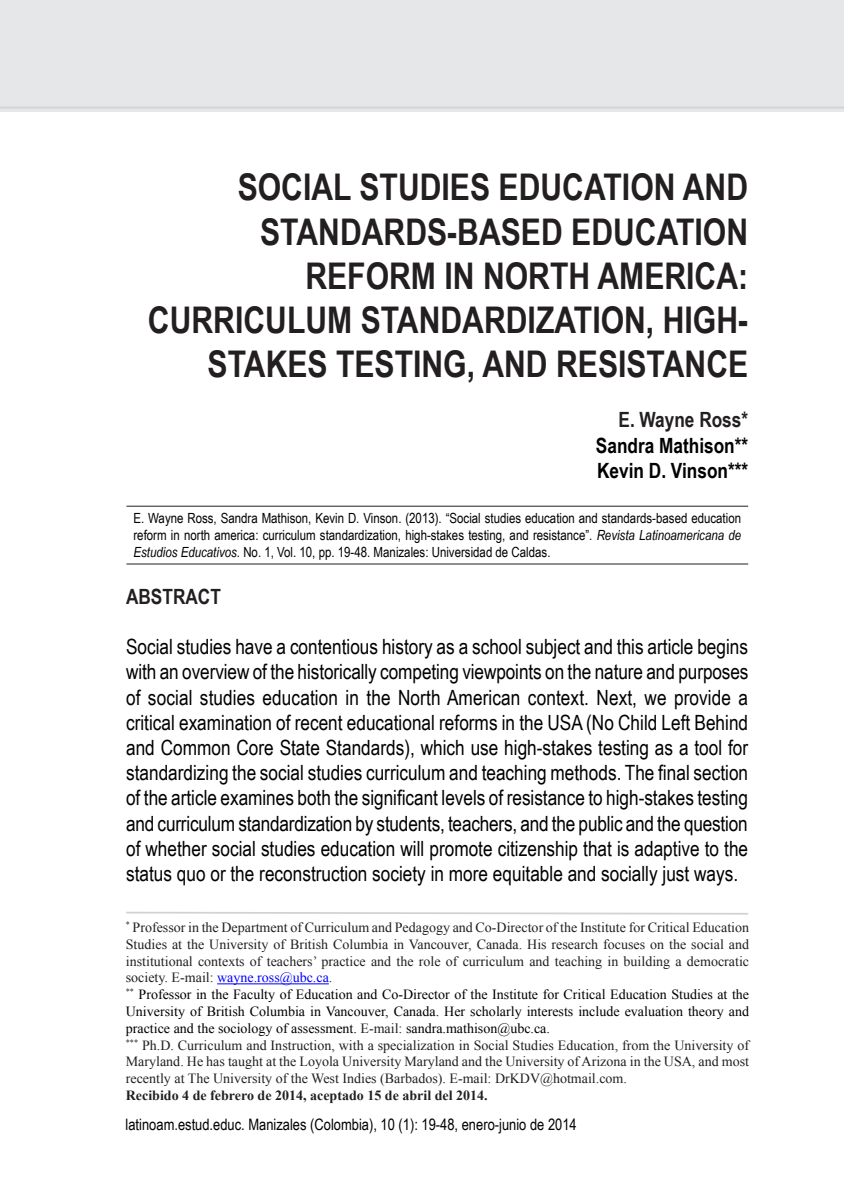
<style>
.page{position:relative;width:844px;height:1191px;background:#fff}
.page>*{position:absolute;margin:0;border:0;box-sizing:border-box;transform-origin:0 0}
.t1{font:700 36.75px/44.1px "Arial Narrow";color:#231f20;text-align:right}
.t2{font:21px/25.2px "Arial Narrow";color:#000;text-align:justify}
.t3{font:700 21px/25.2px "Arial Narrow";color:#000}
.t4{font:700 21px "Arial Narrow";color:#231f20}
.t5{font:15.75px "Arial Narrow";color:#000}
.t6{font:14px/16.8px "Times New Roman";color:#231f20}
.t7{font:14px/16.8px "Arial Narrow";color:#000;text-align:justify}
.t8{font:700 14px "Times New Roman";color:#231f20}
.s1{font-style:italic}
.s2{color:#00f}
.s3{color:#000}
</style>
<div class="page">
<div style="left:0;top:0;width:843px;height:112px;background:#e6e7e9"></div>
<hr style="left:0;top:107px;width:843px;height:1px;background:#d1d2d4">
<hr style="left:126px;top:506px;width:622px;height:1px;background:#231f20">
<hr style="left:126px;top:563px;width:622px;height:1px;background:#231f20">
<hr style="left:217px;top:983px;width:112px;height:1px;background:#00f">
<svg style="left:126px;top:911px;width:622px;height:4px"></svg>
<h1 class="t1" style="left:148px;top:164px;width:601px">SOCIAL STUDIES EDUCATION AND<br>STANDARDS-BASED EDUCATION<br>REFORM IN NORTH AMERICA:<br>CURRICULUM STANDARDIZATION, HIGH-<br>STAKES TESTING, AND RESISTANCE</h1>
<h2 class="t4" style="left:618px;top:404px;width:131px">E. Wayne Ross*</h2>
<h2 class="t3" style="left:595px;top:431px;width:154px">Sandra Mathison**<br>Kevin D. Vinson***</h2>
<p class="t7" style="left:133px;top:509px;width:609px">E. Wayne Ross, Sandra Mathison, Kevin D. Vinson. (2013). “Social studies education and standards-based education reform in north america: curriculum standardization, high-stakes testing, and resistance”. <span class="s1">Revista Latinoamericana de Estudios Educativos</span>. No. 1, Vol. 10, pp. 19-48. Manizales: Universidad de Caldas.</p>
<h2 class="t4" style="left:126px;top:580px;width:96px">ABSTRACT</h2>
<p class="t2" style="left:126px;top:633px;width:623px">Social studies have a contentious history as a school subject and this article begins with an overview of the historically competing viewpoints on the nature and purposes of social studies education in the North American context. Next, we provide a critical examination of recent educational reforms in the USA (No Child Left Behind and Common Core State Standards), which use high-stakes testing as a tool for standardizing the social studies curriculum and teaching methods. The final section of the article examines both the significant levels of resistance to high-stakes testing and curriculum standardization by students, teachers, and the public and the question of whether social studies education will promote citizenship that is adaptive to the status quo or the reconstruction society in more equitable and socially just ways.</p>
<p class="t6" style="left:126px;top:918px;width:624px"><sup>*</sup> Professor in the Department of Curriculum and Pedagogy and Co-Director of the Institute for Critical Education Studies at the University of British Columbia in Vancouver, Canada. His research focuses on the social and institutional contexts of teachers’ practice and the role of curriculum and teaching in building a democratic society. E-mail: <span class="s2">wayne.ross@ubc.ca</span>.<br><sup>**</sup> <span class="s3">Professor in the Faculty of Education and Co-Director of the Institute for Critical Education Studies at the University of British Columbia in Vancouver, Canada. Her scholarly interests include evaluation theory and practice and the sociology of assessment.</span> E-mail: <span class="s3">sandra.mathison@ubc.ca.<br></span><sup>***</sup> Ph.D. Curriculum and Instruction, with a specialization in Social Studies Education, from the University of Maryland. He has taught at the Loyola University Maryland and the University of Arizona in the USA, and most recently at The University of the West Indies (Barbados). E-mail: DrKDV@hotmail.com.</p>
<p class="t8" style="left:126px;top:1085px;width:363px">Recibido 4 de febrero de 2014, aceptado 15 de abril del 2014.</p>
<p class="t5" style="left:125px;top:1113px;width:452px">latinoam.estud.educ. Manizales (Colombia), 10 (1): 19-48, enero-junio de 2014</p>
</div>
